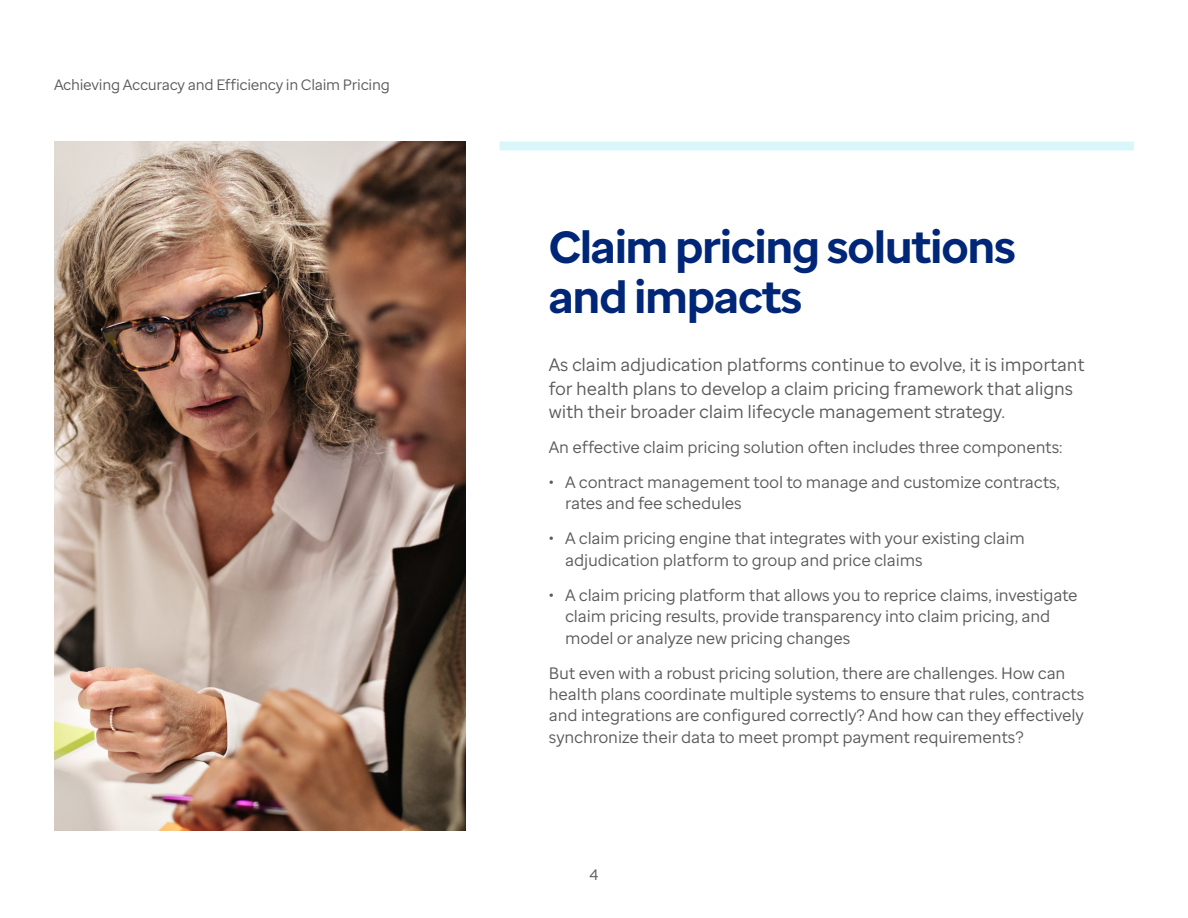
<style>
.page{position:relative;width:1188px;height:918px;background:#fff}
.page>*{position:absolute;margin:0;border:0;box-sizing:border-box;transform-origin:0 0}
.Section_header{font:700 45px/49.5px "Optum Sans";letter-spacing:-.02em;color:#002677}
.Intro_text{font:18px/23.4px "Optum Sans";letter-spacing:-.01em;color:#5a5a5a}
.Body_Text{font:16.5px/21.5px "Optum Sans";letter-spacing:-.01em;color:#5a5a5a}
.t1{font:15px "Optum Sans";letter-spacing:-.02em;color:#5a5a5a}
</style>
<div class="page">
<img style="left:54px;top:141px;width:412px;height:689px">
<div style="left:500px;top:141px;width:634px;height:9px;background:#d9f6fa"></div>
<p class="t1" style="left:54px;top:75px;width:337px">Achieving Accuracy and Efficiency in Claim Pricing</p>
<p class="Section_header" style="left:549px;top:223px;width:468px">Claim pricing solutions and impacts</p>
<p class="Intro_text" style="left:549px;top:353px;width:537px">As claim adjudication platforms continue to evolve, it is important for health plans to develop a claim pricing framework that aligns with their broader claim lifecycle management strategy.</p>
<p class="Body_Text" style="left:549px;top:436px;width:515px">An effective claim pricing solution often includes three components:</p>
<p class="Body_Text" style="left:565px;top:471px;width:496px;text-indent:-16px">• A contract management tool to manage and customize contracts, rates and fee schedules</p>
<p class="Body_Text" style="left:565px;top:528px;width:461px;text-indent:-16px">• A claim pricing engine that integrates with your existing claim adjudication platform to group and price claims</p>
<p class="Body_Text" style="left:565px;top:584px;width:514px;text-indent:-16px">• A claim pricing platform that allows you to reprice claims, investigate claim pricing results, provide transparency into claim pricing, and model or analyze new pricing changes</p>
<p class="Body_Text" style="left:549px;top:662px;width:537px">But even with a robust pricing solution, there are challenges. How can health plans coordinate multiple systems to ensure that rules, contracts and integrations are configured correctly? And how can they effectively synchronize their data to meet prompt payment requirements?</p>
<p class="t1" style="left:589px;top:865px;width:11px">4</p>
</div>
